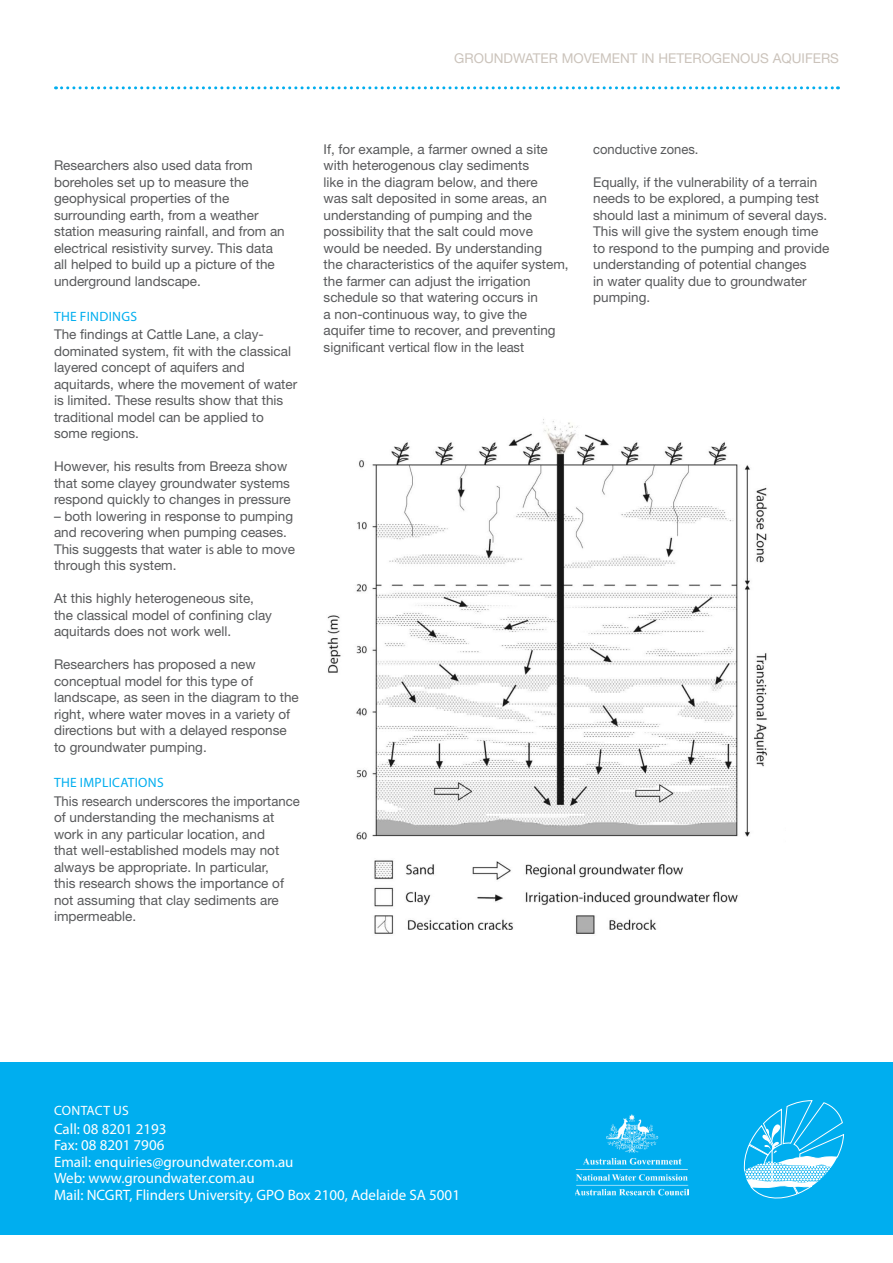
<style>
.page{position:relative;width:893px;height:1263px;background:#fff}
.page>*{position:absolute;margin:0;border:0;box-sizing:border-box;transform-origin:0 0}
.t1{font:15px/16.5px "Myriad Pro";color:#fff}
.t2{font:13.5px/16.5px "Helvetica Neue LT Std";color:#58595b}
.t3{font:13.5px "Helvetica Neue LT Std";color:#cbc3bb}
.t4{font:13.5px "Myriad Pro";letter-spacing:.02em;color:#00aeef}
.t5{font:13.5px "Helvetica Neue LT Std";color:#58595b;scale:.96 1}
.t6{font:13.5px "Myriad Pro";letter-spacing:.02em;color:#fff}
.s1{font-family:"Myriad Pro"}
</style>
<div class="page">
<div style="left:0;top:1062px;width:893px;height:173px;background:#00aeef"></div>
<svg style="left:56px;top:86px;width:782px;height:3px"></svg>
<img style="left:576px;top:1115px;width:112px;height:81px">
<svg style="left:743px;top:1100px;width:102px;height:99px"></svg>
<img style="left:327px;top:419px;width:440px;height:515px">
<p class="t3" style="left:454px;top:51px;width:40px">groundwater</p>
<p class="t3" style="left:562px;top:51px;width:60px">movement</p>
<p class="t3" style="left:641px;top:51px;width:27px">in heter</p>
<p class="t3" style="left:702px;top:51px;width:21px">ogen</p>
<p class="t3" style="left:740px;top:51px;width:82px">ous aqui fers</p>
<p class="t2" style="left:54px;top:157px;width:232px">Researchers also used data from boreholes set up to measure the geophysical properties of the surrounding earth, from a weather station measuring rainfall, and from an electrical resistivity survey. This data all helped to build up a picture of the underground landscape.</p>
<p class="t4" style="left:54px;top:308px;width:84px">the findings</p>
<p class="t2" style="left:54px;top:326px;width:245px">The findings at Cattle Lane, a clay&shy;dominated system, fit with the classical layered concept of aquifers and aquitards, where the movement of water is limited. These results show that this traditional model can be applied to some regions.</p>
<p class="t2" style="left:54px;top:458px;width:238px">However, his results from Breeza show that some clayey groundwater systems respond quickly to changes in pressure</p>
<p class="t2" style="left:54px;top:508px;width:243px">– both lowering in response to pumping and recovering when pumping ceases.<br>This suggests that water <span class="s1">is</span> able to move through this system.</p>
<p class="t2" style="left:54px;top:590px;width:220px">At this highly heterogeneous site, the classical model of confining clay aquitards does not work well.</p>
<p class="t2" style="left:54px;top:656px;width:246px">Researchers has proposed a new conceptual model for this type of landscape, as seen in the diagram to the right, where water moves in a variety of directions but with a delayed response to groundwater pumping.</p>
<p class="t4" style="left:54px;top:774px;width:111px">The implications</p>
<p class="t2" style="left:54px;top:792px;width:247px">This research underscores the importance of understanding the mechanisms at work in any particular location, and<br>that well-established models may not always be appropriate. In particular,<br>this research shows the importance of not assuming that clay sediments are impermeable.</p>
<p class="t2" style="left:324px;top:140px;width:247px">If, for example, a farmer owned a site with heterogenous clay sediments<br>like in the diagram below, and there<br>was salt deposited in some areas, an understanding of pumping and the possibility that the salt could move would be needed. By understanding<br>the characteristics of the aquifer system, the farmer can adjust the irrigation schedule so that watering occurs in<br>a non-continuous way, to give the aquifer time to recover, and preventing significant vertical flow in the least</p>
<p class="t5" style="left:593px;top:141px;width:111px">conductive zones.</p>
<p class="t2" style="left:593px;top:173px;width:238px">Equally, if the vulnerability of a terrain needs to be explored, a pumping test should last a minimum of several days.<br>This will give the system enough time to respond to the pumping and provide understanding of potential changes<br>in water quality due to groundwater pumping.</p>
<p class="t6" style="left:54px;top:1102px;width:76px">contact us</p>
<p class="t1" style="left:54px;top:1120px;width:408px">Call: 08 8201 2193<br>Fax: 08 8201 7906<br>Email: enquiries@groundwater.com.au<br>Web: www.groundwater.com.au<br>Mail: NCGRT, Flinders University, GPO Box 2100, Adelaide SA 5001</p>
</div>
